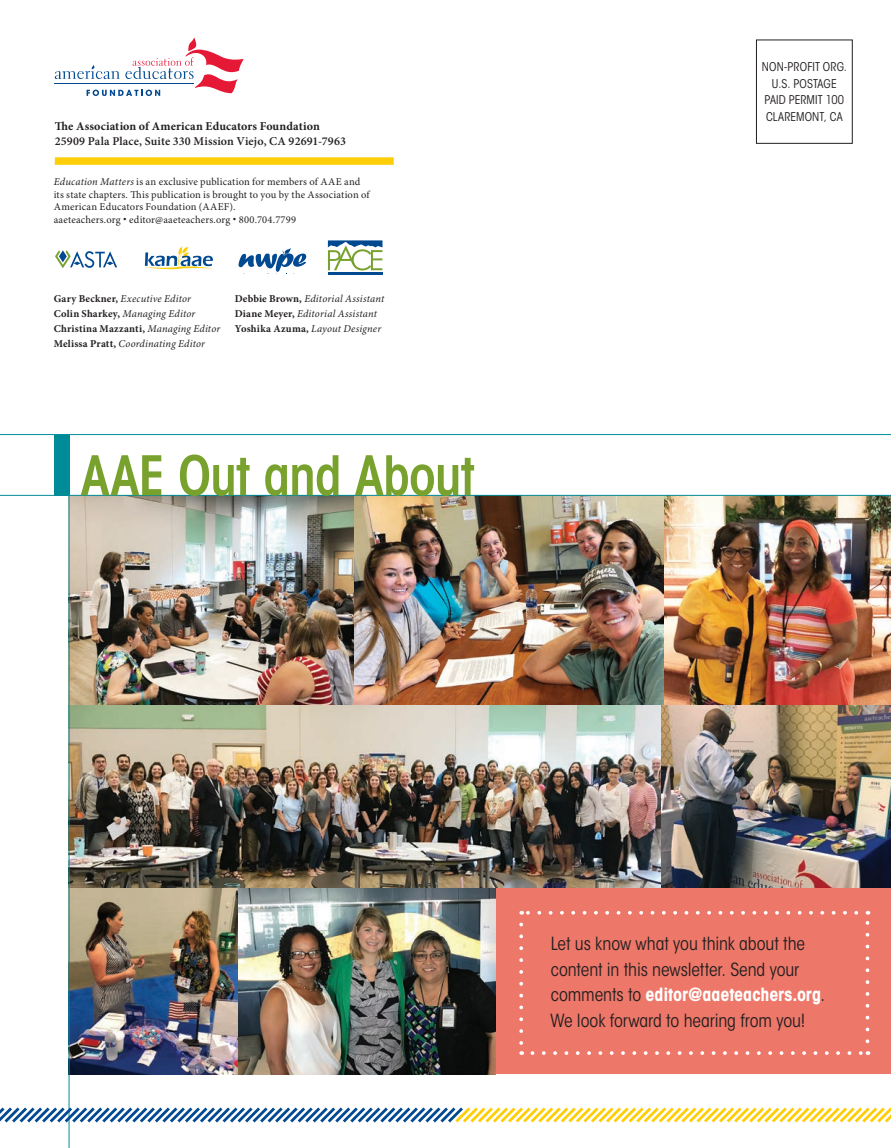
<style>
.page{position:relative;width:891px;height:1148px;background:#fff}
.page>*{position:absolute;margin:0;border:0;box-sizing:border-box;transform-origin:0 0}
.Headline{font:600 condensed 54px "ITC Avant Garde Std";letter-spacing:-.02em;color:#78a22d}
.Body_Text{font:condensed 18px/25.5px "ITC Avant Garde Std";letter-spacing:-.005em;color:#231f20}
.t1{font:condensed 12px "ITC Avant Garde Std";letter-spacing:.01em;color:#231f20}
.t2{font:600 12px "Minion Pro";letter-spacing:.01em;color:#231f20}
.t3{font:700 12px "Minion Pro";letter-spacing:.005em;color:#231f20}
.t4{font:10.5px/12.6px "Minion Pro";letter-spacing:.015em;color:#231f20}
.t5{font:italic 10.5px "Minion Pro";letter-spacing:.015em;color:#231f20}
.t6{font:700 10.5px "Minion Pro";letter-spacing:.025em;color:#231f20}
.s1{font-style:italic}
.s2{font-size:9px}
.s3{font-weight:700;font-style:normal}
.s4{font-weight:400;font-style:italic}
.s5{font-weight:700;color:#fff}
</style>
<div class="page">
<img style="left:663px;top:496px;width:228px;height:209px">
<img style="left:70px;top:496px;width:285px;height:209px">
<img style="left:355px;top:496px;width:308px;height:209px">
<img style="left:70px;top:705px;width:592px;height:183px">
<img style="left:662px;top:705px;width:229px;height:183px">
<img style="left:70px;top:888px;width:169px;height:186px">
<div style="left:496px;top:888px;width:395px;height:186px;background:#ed7769"></div>
<svg style="left:532px;top:1051px;width:330px;height:3px"></svg>
<svg style="left:519px;top:924px;width:4px;height:130px"></svg>
<svg style="left:866px;top:910px;width:3px;height:131px"></svg>
<svg style="left:521px;top:910px;width:335px;height:4px"></svg>
<div style="left:55px;top:157px;width:339px;height:8px;background:#fece08"></div>
<svg style="left:55px;top:250px;width:62px;height:18px"></svg>
<svg style="left:144px;top:246px;width:69px;height:24px"></svg>
<svg style="left:239px;top:248px;width:67px;height:24px"></svg>
<hr style="left:328px;top:273px;width:54px;height:2px;background:#014990">
<svg style="left:328px;top:240px;width:54px;height:30px"></svg>
<svg style="left:55px;top:38px;width:189px;height:58px"></svg>
<hr style="left:55px;top:84px;width:139px;height:1px;background:#014990">
<div style="left:54px;top:435px;width:15px;height:61px;background:#008b98"></div>
<hr style="left:0;top:495px;width:891px;height:1px;background:#008b98">
<hr style="left:0;top:434px;width:891px;height:1px;background:#008b98">
<hr style="left:69px;top:443px;width:1px;height:705px;background:#008b98">
<img style="left:239px;top:888px;width:257px;height:186px">
<svg style="left:0;top:1104px;width:891px;height:21px"></svg>
<p class="t3" style="left:55px;top:119px;width:267px">The Association of American Educators Foundation</p>
<p class="t2" style="left:55px;top:134px;width:293px">25909 Pala Place, Suite 330 Mission Viejo, CA 92691-7963</p>
<p class="t4" style="left:54px;top:176px;width:317px"><span class="s1">Education Matters</span> is an exclusive publication for members of AAE and its state chapters. This publication is brought to you by the Association of<br>American Educators Foundation (AAEF).</p>
<p class="t4" style="left:54px;top:213px;width:244px">aaeteachers.org <span class="s2">•</span> editor@aaeteachers.org <span class="s2">•</span> 800.704.7799</p>
<p class="t5" style="left:54px;top:293px;width:139px"><span class="s3">Gary Beckner,</span> Executive Editor</p>
<p class="t5" style="left:54px;top:308px;width:143px"><span class="s3">Colin Sharkey,</span> Managing Editor</p>
<p class="t6" style="left:54px;top:323px;width:168px">Christina Mazzanti, <span class="s4">Managing Editor</span></p>
<p class="t5" style="left:54px;top:338px;width:153px"><span class="s3">Melissa Pratt,</span> Coordinating Editor</p>
<p class="t5" style="left:235px;top:293px;width:151px"><span class="s3">Debbie Brown,</span> Editorial Assistant</p>
<p class="t5" style="left:235px;top:308px;width:144px"><span class="s3">Diane Meyer,</span> Editorial Assistant</p>
<p class="t5" style="left:235px;top:323px;width:148px"><span class="s3">Yoshika Azuma,</span> Layout Designer</p>
<p class="Headline" style="left:81px;top:442px;width:396px">AAE Out and About</p>
<p class="t1" style="left:762px;top:60px;width:87px">NON-PROFIT ORG.</p>
<p class="t1" style="left:772px;top:76px;width:66px">U.S. POSTAGE</p>
<p class="t1" style="left:765px;top:93px;width:81px">PAID PERMIT 100</p>
<p class="t1" style="left:766px;top:109px;width:78px">CLAREMONT, CA</p>
<p class="Body_Text" style="left:550px;top:931px;width:276px">Let us know what you think about the content in this newsletter. Send your comments to <span class="s5">editor@aaeteachers.org</span>.<br>We look forward to hearing from you!</p>
</div>
